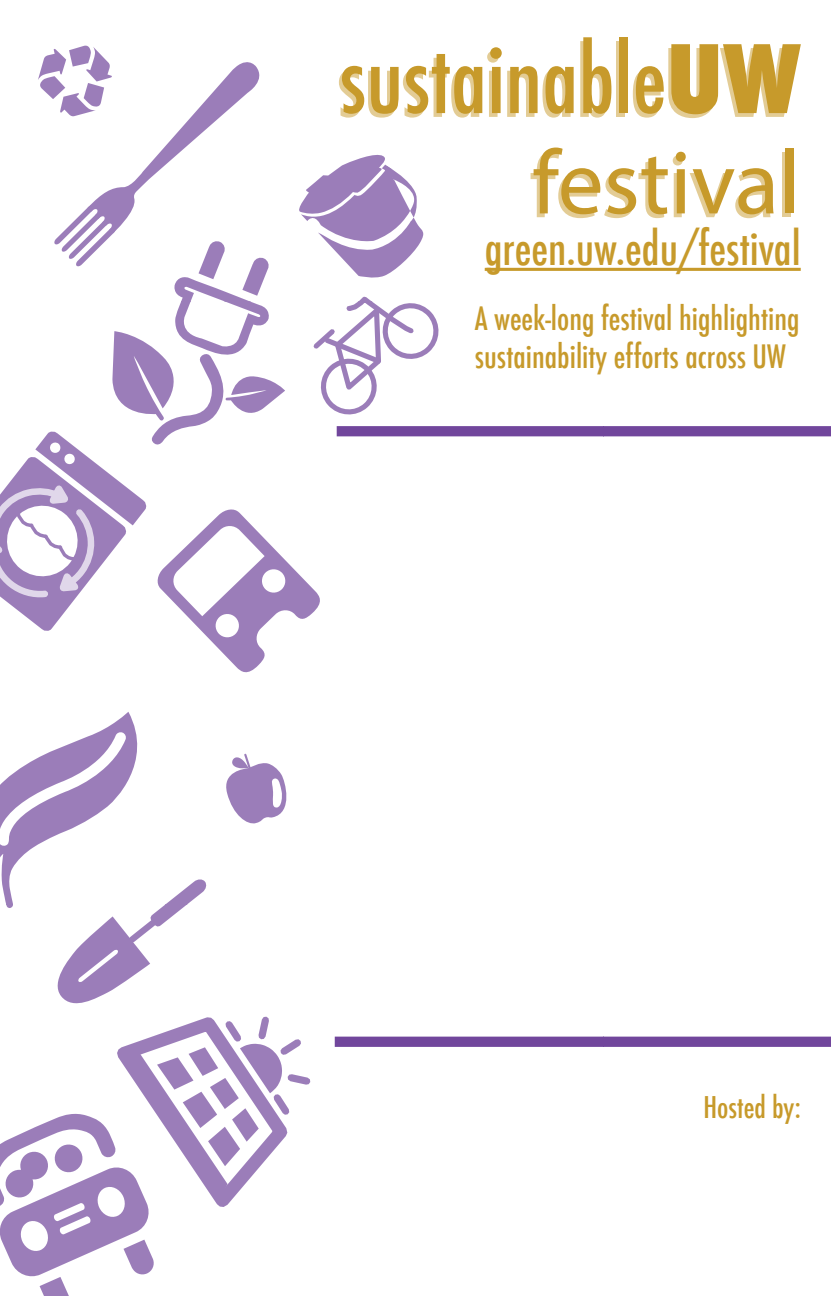
<style>
.page{position:relative;width:833px;height:1296px;background:#fff}
.page>*{position:absolute;margin:0;border:0;box-sizing:border-box;transform-origin:0 0}
.t1{font:500 condensed 91.35px "Futura";color:#c79a2b}
.t2{font:91.35px "Lobster 1.3";color:#c79a2b}
.t3{font:500 condensed 45.23px "Futura";color:#c79a2b}
.t4{font:500 condensed 31.5px/37.8px "Futura";color:#c79a2b}
.t5{font:500 condensed 29.25px "Futura";color:#c79a2b}
.s1{font-weight:800}
</style>
<div class="page">
<svg style="left:0;top:1017px;width:310px;height:279px"></svg>
<svg style="left:226px;top:754px;width:60px;height:69px"></svg>
<svg style="left:0;top:46px;width:438px;height:626px"></svg>
<svg style="left:0;top:712px;width:206px;height:291px"></svg>
<div style="left:336px;top:426px;width:494px;height:10px;background:#71469c"></div>
<div style="left:334px;top:1037px;width:496px;height:10px;background:#71469c"></div>
<hr style="left:484px;top:268px;width:316px;height:3px;background:#c79a2b">
<h1 class="t1" style="left:339px;top:23px;width:463px">sustainable<span class="s1">UW</span></h1>
<h1 class="t2" style="left:532px;top:126px;width:270px">festival</h1>
<h2 class="t3" style="left:484px;top:220px;width:317px">green.uw.edu/festival</h2>
<p class="t4" style="left:474px;top:299px;width:326px">A week-long festival highlighting sustainability efforts across UW</p>
<p class="t5" style="left:703px;top:1089px;width:99px">Hosted by:</p>
</div>
